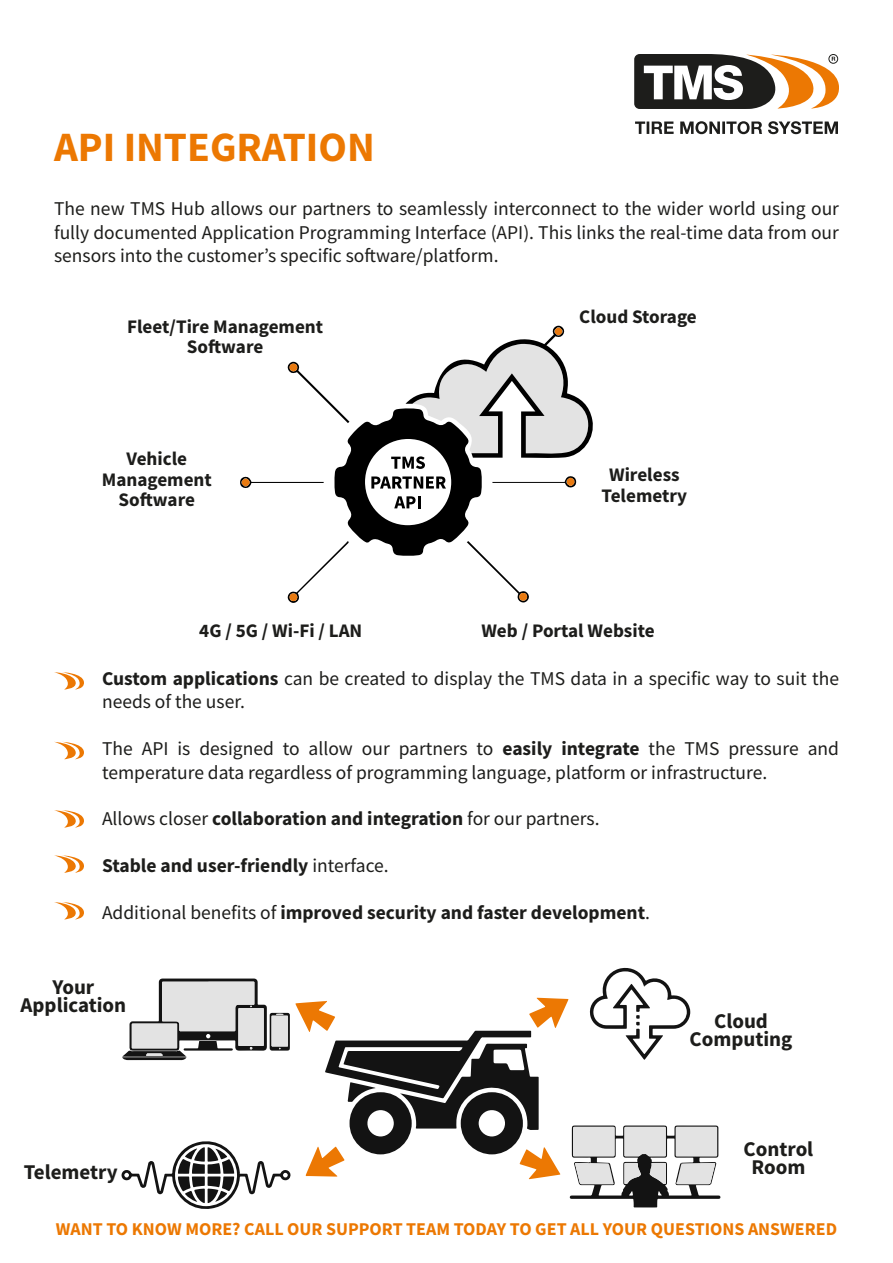
<style>
.page{position:relative;width:893px;height:1263px;background:#fff}
.page>*{position:absolute;margin:0;border:0;box-sizing:border-box;transform-origin:0 0}
.t1{font:700 41.7px "Source Sans Pro";color:#ec7802}
.t2{font:700 21px/18px "Source Sans Pro";color:#1d1d1b;text-align:center}
.t3{font:19.5px/23.4px "Source Sans Pro";color:#1d1d1b}
.t4{font:700 19.5px "Source Sans Pro";color:#1d1d1b}
.t5{font:700 19.2px/20.5px "Source Sans Pro";color:#1d1d1b;text-align:center}
.t6{font:700 18px "Source Sans Pro";color:#ec7802}
.s1{font-weight:700}
.s2{font-weight:400}
</style>
<div class="page">
<svg style="left:634px;top:54px;width:205px;height:80px"></svg>
<svg style="left:240px;top:325px;width:353px;height:278px"></svg>
<svg style="left:54px;top:672px;width:30px;height:17px"></svg>
<svg style="left:55px;top:742px;width:29px;height:17px"></svg>
<svg style="left:54px;top:810px;width:30px;height:17px"></svg>
<svg style="left:54px;top:855px;width:30px;height:18px"></svg>
<svg style="left:54px;top:902px;width:30px;height:17px"></svg>
<svg style="left:121px;top:967px;width:599px;height:242px"></svg>
<h1 class="t1" style="left:54px;top:119px;width:322px">API INTEGRATION</h1>
<p class="t3" style="left:54px;top:197px;width:786px;text-align:justify">The new TMS Hub allows our partners to seamlessly interconnect to the wider world using our fully documented Application Programming Interface (API). This links the real-time data from our sensors into the customer’s specific software/platform.</p>
<p class="t5" style="left:127px;top:316px;width:198px">Fleet/Tire Management<br>Software</p>
<p class="t5" style="left:102px;top:448px;width:112px">Vehicle<br>Management<br>Software</p>
<p class="t5" style="left:579px;top:306px;width:119px">Cloud Storage</p>
<p class="t5" style="left:601px;top:464px;width:87px">Wireless<br>Telemetry</p>
<p class="t5" style="left:481px;top:620px;width:175px">Web / Portal Website</p>
<p class="t3" style="left:102px;top:667px;width:738px"><span class="s1">Custom applications</span> can be created to display the TMS data in a specific way to suit the needs of the user.</p>
<p class="t3" style="left:102px;top:737px;width:738px">The API is designed to allow our partners to <span class="s1">easily integrate</span> the TMS pressure and temperature data regardless of programming language, platform or infrastructure.</p>
<p class="t3" style="left:102px;top:807px;width:499px">Allows closer <span class="s1">collaboration and integration</span> for our partners.</p>
<p class="t4" style="left:102px;top:852px;width:288px">Stable and user-friendly <span class="s2">interface.</span></p>
<p class="t4" style="left:102px;top:899px;width:549px"><span class="s2">Additional benefits of</span> improved security and faster development<span class="s2">.</span></p>
<p class="t5" style="left:199px;top:620px;width:165px">4G / 5G / Wi-Fi / LAN</p>
<p class="t2" style="left:21px;top:978px;width:107px">Your<br>Application</p>
<p class="t2" style="left:24px;top:1162px;width:95px">Telemetry</p>
<p class="t2" style="left:690px;top:1012px;width:104px">Cloud<br>Computing</p>
<p class="t2" style="left:744px;top:1140px;width:71px">Control<br>Room</p>
<p class="t6" style="left:56px;top:1216px;width:783px">WANT TO KNOW MORE? CALL OUR SUPPORT TEAM TODAY TO GET ALL YOUR QUESTIONS ANSWERED</p>
</div>
